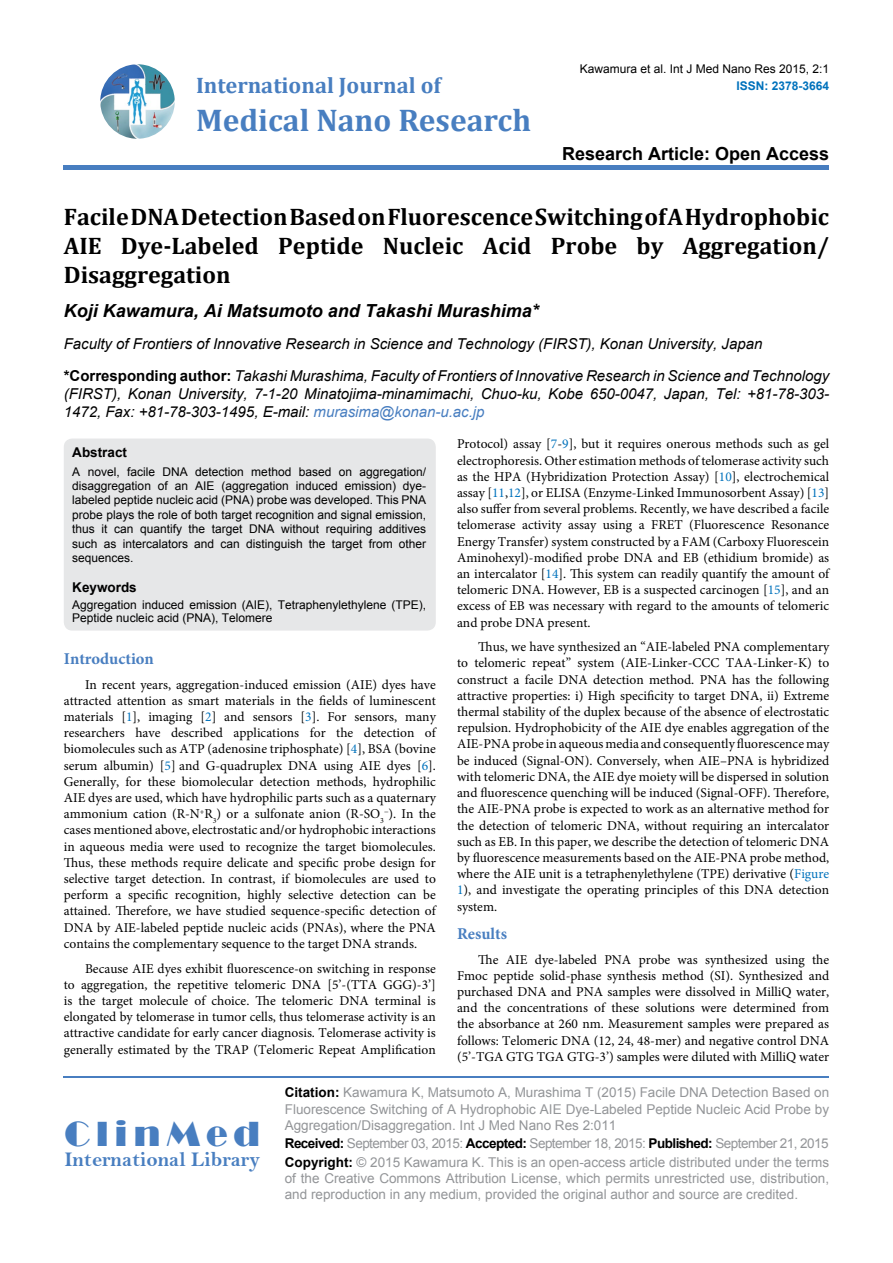
<style>
.page{position:relative;width:893px;height:1263px;background:#fff}
.page>*{position:absolute;margin:0;border:0;box-sizing:border-box;transform-origin:0 0}
.t1{font:36px "Broadway";letter-spacing:.16em;color:#487ec0}
.t2{font:700 31.5px "Cambria";color:#487ec0}
.t3{font:700 24px/28.8px "Cambria";color:#000;text-align:justify}
.t4{font:700 22.5px "Cambria";color:#487ec0}
.t5{font:21px "Bell MT Bold";color:#487ec0}
.t6{font:italic 700 18px "Arial";color:#000}
.t7{font:700 18px "Arial";color:#000}
.t8{font:700 16.5px "Minion Pro";color:#487ec0}
.t9{font:italic 15px/32.2px "Arial";color:#000}
.t10{font:13.5px/16.2px "Minion Pro";color:#000;text-align:justify}
.t11{font:13.5px/16.2px "Arial";color:#939598}
.t12{font:700 13.5px "Arial";color:#000}
.t13{font:12px/14.4px "Arial";color:#000;text-align:justify}
.t14{font:700 12px "Arial";color:#0072bc}
.s1{font-weight:700;font-style:normal}
.s2{color:#487ec0}
.s3{color:#0072bc}
.s4{font-weight:700;color:#000}
</style>
<div class="page">
<img style="left:100px;top:64px;width:75px;height:75px;border-radius:37px">
<div style="left:64px;top:165px;width:765px;height:5px;background:#487ec0"></div>
<hr style="left:64px;top:1076px;width:765px;height:2px;background:#487ec0">
<div style="left:64px;top:438px;width:372px;height:193px;background:#e6e7e8;border-radius:9px"></div>
<h3 class="t4" style="left:196px;top:70px;width:246px">International Journal of</h3>
<h2 class="t2" style="left:196px;top:98px;width:337px">Medical Nano Research</h2>
<p class="t13" style="left:580px;top:61px;width:251px">Kawamura et al. Int J Med Nano Res 2015, 2:1</p>
<p class="t14" style="left:736px;top:78px;width:94px">ISSN: 2378-3664</p>
<h3 class="t7" style="left:562px;top:142px;width:269px">Research Article: Open Access</h3>
<h3 class="t3" style="left:64px;top:202px;width:767px">Facile DNA Detection Based on Fluorescence Switching of A Hydrophobic AIE Dye-Labeled Peptide Nucleic Acid Probe by Aggregation/ Disaggregation</h3>
<h3 class="t6" style="left:64px;top:299px;width:477px">Koji Kawamura, Ai Matsumoto and Takashi Murashima*</h3>
<p class="t9" style="left:64px;top:328px;width:767px">Faculty of Frontiers of Innovative Research in Science and Technology (FIRST), Konan University, Japan <span class="s1">*Corresponding author:</span> Takashi Murashima, Faculty of Frontiers of Innovative Research in Science and Technology</p>
<p class="t9" style="left:64px;top:385px;width:767px;line-height:18px">(FIRST), Konan University, 7-1-20 Minatojima-minamimachi, Chuo-ku, Kobe 650-0047, Japan, Tel: +81-78-303-<br>1472, Fax: +81-78-303-1495, E-mail: <span class="s2">murasima@konan-u.ac.jp</span></p>
<p class="t12" style="left:72px;top:443px;width:56px">Abstract</p>
<p class="t13" style="left:72px;top:464px;width:355px">A novel, facile DNA detection method based on aggregation/ disaggregation of an AIE (aggregation induced emission) dye&shy;labeled peptide nucleic acid (PNA) probe was developed. This PNA probe plays the role of both target recognition and signal emission, thus it can quantify the target DNA without requiring additives such as intercalators and can distinguish the target from other sequences.</p>
<p class="t12" style="left:72px;top:578px;width:66px">Keywords</p>
<p class="t13" style="left:72px;top:599px;width:355px;line-height:12.9px">Aggregation induced emission (AIE), Tetraphenylethylene (TPE),<br>Peptide nucleic acid (PNA), Telomere</p>
<p class="t8" style="left:64px;top:647px;width:92px">Introduction</p>
<p class="t10" style="left:64px;top:676px;width:374px;text-indent:21px">In recent years, aggregation-induced emission (AIE) dyes have attracted attention as smart materials in the fields of luminescent materials [<span class="s3">1</span>], imaging [<span class="s3">2</span>] and sensors [<span class="s3">3</span>]. For sensors, many researchers have described applications for the detection of biomolecules such as ATP (adenosine triphosphate) [<span class="s3">4</span>], BSA (bovine serum albumin) [<span class="s3">5</span>] and G-quadruplex DNA using AIE dyes [<span class="s3">6</span>].<br>Generally, for these biomolecular detection methods, hydrophilic AIE dyes are used, which have hydrophilic parts such as a quaternary ammonium cation (R-N<sup>+</sup>R<sub>3</sub>) or a sulfonate anion (R-SO<sub>3</sub><sup>−</sup>). In the cases mentioned above, electrostatic and/or hydrophobic interactions in aqueous media were used to recognize the target biomolecules.<br>Thus, these methods require delicate and specific probe design for selective target detection. In contrast, if biomolecules are used to perform a specific recognition, highly selective detection can be attained. Therefore, we have studied sequence-specific detection of DNA by AIE-labeled peptide nucleic acids (PNAs), where the PNA contains the complementary sequence to the target DNA strands.</p>
<p class="t10" style="left:64px;top:960px;width:374px;text-indent:21px">Because AIE dyes exhibit fluorescence-on switching in response to aggregation, the repetitive telomeric DNA [5’-(TTA GGG)-3’] is the target molecule of choice. The telomeric DNA terminal is elongated by telomerase in tumor cells, thus telomerase activity is an attractive candidate for early cancer diagnosis. Telomerase activity is generally estimated by the TRAP (Telomeric Repeat Amplification</p>
<p class="t10" style="left:457px;top:436px;width:374px">Protocol) assay [<span class="s3">7</span>-<span class="s3">9</span>], but it requires onerous methods such as gel electrophoresis. Other estimation methods of telomerase activity such as the HPA (Hybridization Protection Assay) [<span class="s3">10</span>], electrochemical assay [<span class="s3">11</span>,<span class="s3">12</span>], or ELISA (Enzyme-Linked Immunosorbent Assay) [<span class="s3">13</span>] also suffer from several problems. Recently, we have described a facile telomerase activity assay using a FRET (Fluorescence Resonance Energy Transfer) system constructed by a FAM (Carboxy Fluorescein Aminohexyl)-modified probe DNA and EB (ethidium bromide) as an intercalator [<span class="s3">14</span>]. This system can readily quantify the amount of telomeric DNA. However, EB is a suspected carcinogen [<span class="s3">15</span>], and an excess of EB was necessary with regard to the amounts of telomeric and probe DNA present.</p>
<p class="t10" style="left:457px;top:639px;width:374px;text-indent:21px">Thus, we have synthesized an “AIE-labeled PNA complementary to telomeric repeat” system (AIE-Linker-CCC TAA-Linker-K) to construct a facile DNA detection method. PNA has the following attractive properties: i) High specificity to target DNA, ii) Extreme thermal stability of the duplex because of the absence of electrostatic repulsion. Hydrophobicity of the AIE dye enables aggregation of the AIE-PNA probe in aqueous media and consequently fluorescence may be induced (Signal-ON). Conversely, when AIE–PNA is hybridized with telomeric DNA, the AIE dye moiety will be dispersed in solution and fluorescence quenching will be induced (Signal-OFF). Therefore, the AIE-PNA probe is expected to work as an alternative method for the detection of telomeric DNA, without requiring an intercalator such as EB. In this paper, we describe the detection of telomeric DNA by fluorescence measurements based on the AIE-PNA probe method, where the AIE unit is a tetraphenylethylene (TPE) derivative (<span class="s3">Figure 1</span>), and investigate the operating principles of this DNA detection system.</p>
<p class="t8" style="left:457px;top:922px;width:51px">Results</p>
<p class="t10" style="left:457px;top:951px;width:374px;text-indent:21px">The AIE dye-labeled PNA probe was synthesized using the Fmoc peptide solid-phase synthesis method (SI). Synthesized and purchased DNA and PNA samples were dissolved in MilliQ water, and the concentrations of these solutions were determined from the absorbance at 260 nm. Measurement samples were prepared as follows: Telomeric DNA (12, 24, 48-mer) and negative control DNA (5’-TGA GTG TGA GTG-3’) samples were diluted with MilliQ water</p>
<h1 class="t1" style="left:64px;top:1113px;width:197px">ClinMed</h1>
<h3 class="t5" style="left:64px;top:1146px;width:197px">International Library</h3>
<p class="t11" style="left:285px;top:1085px;width:546px;text-align:justify"><span class="s4">Citation:</span> Kawamura K, Matsumoto A, Murashima T (2015) Facile DNA Detection Based on Fluorescence Switching of A Hydrophobic AIE Dye-Labeled Peptide Nucleic Acid Probe by Aggregation/Disaggregation. Int J Med Nano Res 2:011</p>
<p class="t11" style="left:285px;top:1134px;width:546px;line-height:18.3px"><span class="s4">Received:</span> September 03, 2015: <span class="s4">Accepted:</span> September 18, 2015: <span class="s4">Published:</span> September 21, 2015<br><span class="s4">Copyright:</span> © 2015 Kawamura K. This is an open-access article distributed under the terms</p>
<p class="t11" style="left:285px;top:1170px;width:546px">of the Creative Commons Attribution License, which permits unrestricted use, distribution, and reproduction in any medium, provided the original author and source are credited.</p>
</div>
